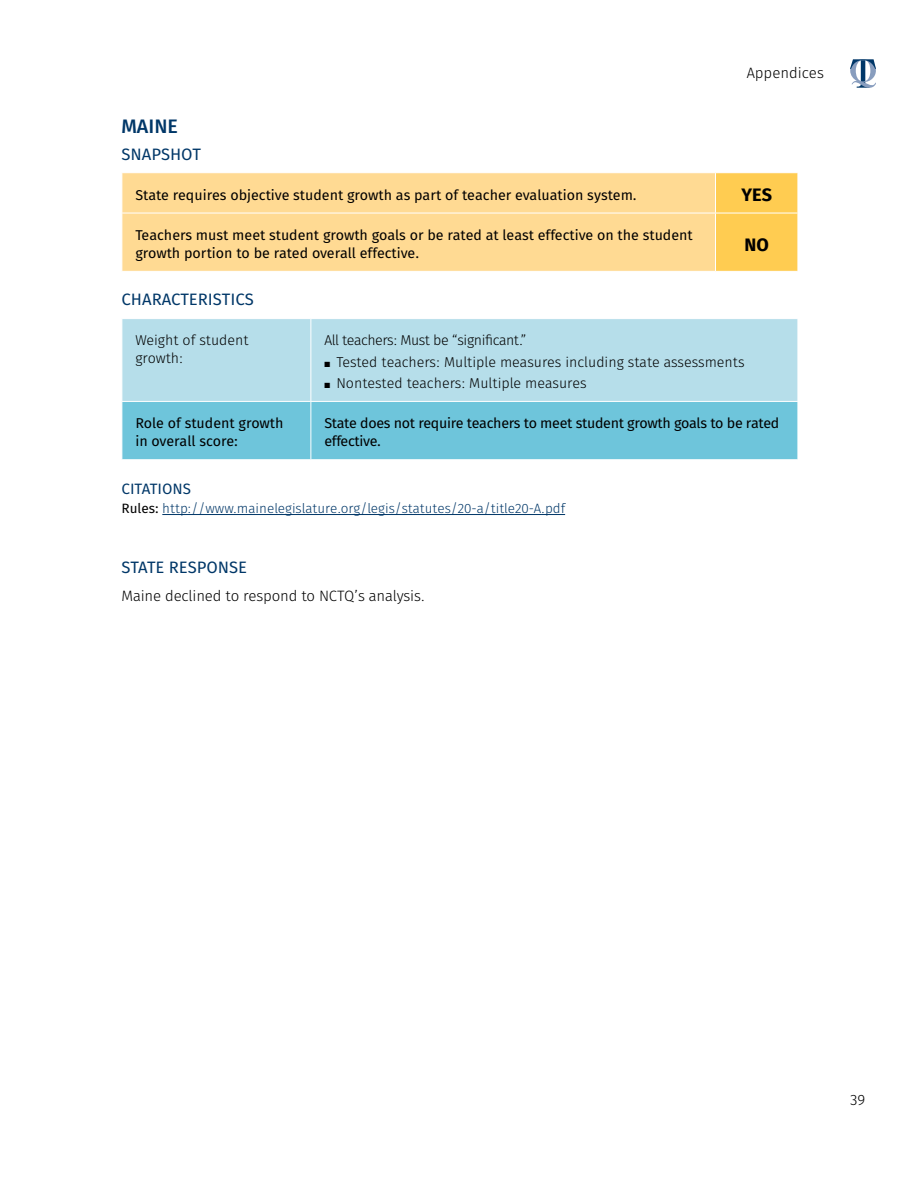
<style>
.page{position:relative;width:918px;height:1188px;background:#fff}
.page>*{position:absolute;margin:0;border:0;box-sizing:border-box;transform-origin:0 0}
.t1{font:19.5px "Fira Sans OT Medium";color:#003768}
.t2{font:700 18px "Fira Sans OT";color:#000}
.t3{font:16.5px "Fira Sans OT";color:#003768}
.t4{font:15px "Fira Sans OT Light";letter-spacing:-.01em;color:#000}
.t5{font:15px "Fira Sans OT";color:#003768}
.t6{font:14.25px/18px "Fira Sans OT";color:#000}
.t7{font:14.25px/18px "Fira Sans OT Light";color:#000}
.t8{font:14.25px/18px "Fira Sans OT";letter-spacing:-.02em;color:#000}
.t9{font:14.25px "Fira Sans OT Light";letter-spacing:-.03em;color:#000}
.t10{font:13.5px "Fira Sans OT Light";color:#003768}
.s1{font-family:"Fira Sans OT";color:#000}
</style>
<div class="page">
<svg style="left:850px;top:59px;width:26px;height:29px"></svg>
<hr style="left:162px;top:514px;width:403px;height:1px;background:#003768">
<div style="left:123px;top:173px;width:592px;height:98px;background:#ffda93"></div>
<div style="left:716px;top:173px;width:82px;height:98px;background:#ffcc51"></div>
<hr style="left:122px;top:213px;width:594px;height:1px;background:#fff">
<hr style="left:716px;top:213px;width:82px;height:1px;background:#fff">
<div style="left:123px;top:319px;width:675px;height:82px;background:#b6deea"></div>
<div style="left:123px;top:402px;width:675px;height:57px;background:#6ec5db"></div>
<hr style="left:310px;top:319px;width:1px;height:82px;background:#fff">
<hr style="left:310px;top:402px;width:1px;height:57px;background:#fff">
<p class="t4" style="left:747px;top:62px;width:79px">Appendices</p>
<h1 class="t1" style="left:122px;top:113px;width:58px">MAINE</h1>
<p class="t3" style="left:122px;top:142px;width:81px">SNAPSHOT</p>
<p class="t6" style="left:135px;top:187px;width:503px">State requires objective student growth as part of teacher evaluation system.</p>
<p class="t2" style="left:741px;top:182px;width:32px">YES</p>
<p class="t6" style="left:135px;top:227px;width:559px">Teachers must meet student growth goals or be rated at least effective on the student growth portion to be rated overall effective.</p>
<p class="t2" style="left:744px;top:232px;width:26px">NO</p>
<p class="t3" style="left:122px;top:288px;width:134px">CHARACTERISTICS</p>
<p class="t7" style="left:135px;top:333px;width:115px">Weight of student growth:</p>
<p class="t9" style="left:324px;top:330px;width:204px">All teachers: Must be “significant.”</p>
<p class="t7" style="left:324px;top:354px;width:422px">■ Tested teachers: Multiple measures including state assessments</p>
<p class="t7" style="left:324px;top:375px;width:264px">■ Nontested teachers: Multiple measures</p>
<p class="t6" style="left:135px;top:415px;width:150px">Role of student growth in overall score:</p>
<p class="t8" style="left:324px;top:415px;width:457px">State does not require teachers to meet student growth goals to be rated effective.</p>
<p class="t5" style="left:122px;top:478px;width:71px">CITATIONS</p>
<p class="t10" style="left:122px;top:499px;width:445px"><span class="s1">Rules:</span> http://www.mainelegislature.org/legis/statutes/20-a/title20-A.pdf</p>
<p class="t3" style="left:122px;top:556px;width:127px">STATE RESPONSE</p>
<p class="t4" style="left:122px;top:585px;width:305px">Maine declined to respond to NCTQ’s analysis.</p>
<p class="t4" style="left:850px;top:1089px;width:16px">39</p>
</div>
